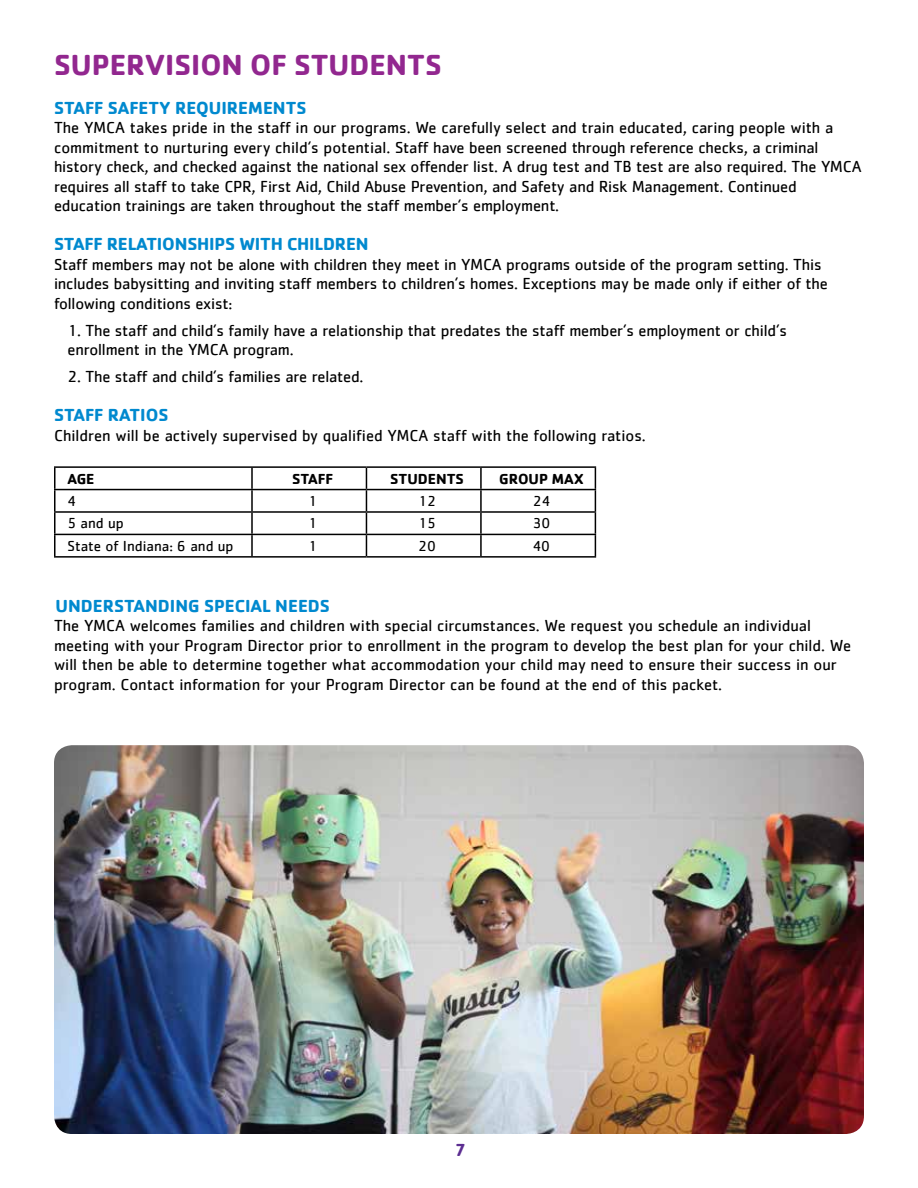
<style>
.page{position:relative;width:918px;height:1188px;background:#fff}
.page>*{position:absolute;margin:0;border:0;box-sizing:border-box;transform-origin:0 0}
.t1{font:700 30px "Cachet";color:#92278f}
.t2{font:700 18px "Cachet";color:#0089cf}
.t3{font:700 18px "Cachet";color:#5c2d91}
.t4{font:16.5px/19.5px "Cachet";letter-spacing:-.01em;color:#000}
.t5{font:15px "Cachet";color:#000}
.t6{font:700 15px "Cachet";color:#000}
</style>
<div class="page">
<hr style="left:54px;top:466px;width:198px;height:2px;background:#000">
<hr style="left:54px;top:468px;width:2px;height:21px;background:#000">
<hr style="left:252px;top:466px;width:114px;height:2px;background:#000">
<hr style="left:251px;top:468px;width:2px;height:21px;background:#000">
<hr style="left:366px;top:466px;width:115px;height:2px;background:#000">
<hr style="left:481px;top:466px;width:115px;height:2px;background:#000">
<hr style="left:480px;top:468px;width:2px;height:21px;background:#000">
<hr style="left:54px;top:489px;width:198px;height:1px;background:#000">
<hr style="left:54px;top:490px;width:2px;height:21px;background:#000">
<hr style="left:252px;top:489px;width:114px;height:1px;background:#000">
<hr style="left:251px;top:490px;width:2px;height:21px;background:#000">
<hr style="left:366px;top:489px;width:115px;height:1px;background:#000">
<hr style="left:481px;top:489px;width:115px;height:1px;background:#000">
<hr style="left:480px;top:490px;width:2px;height:21px;background:#000">
<hr style="left:54px;top:511px;width:198px;height:2px;background:#000">
<hr style="left:54px;top:513px;width:2px;height:21px;background:#000">
<hr style="left:252px;top:511px;width:114px;height:2px;background:#000">
<hr style="left:251px;top:513px;width:2px;height:21px;background:#000">
<hr style="left:366px;top:511px;width:115px;height:2px;background:#000">
<hr style="left:481px;top:511px;width:115px;height:2px;background:#000">
<hr style="left:480px;top:513px;width:2px;height:21px;background:#000">
<hr style="left:54px;top:534px;width:198px;height:1px;background:#000">
<hr style="left:54px;top:535px;width:2px;height:21px;background:#000">
<hr style="left:252px;top:534px;width:114px;height:1px;background:#000">
<hr style="left:251px;top:535px;width:2px;height:21px;background:#000">
<hr style="left:366px;top:534px;width:115px;height:1px;background:#000">
<svg style="left:366px;top:468px;width:1px;height:88px"></svg>
<hr style="left:481px;top:534px;width:115px;height:1px;background:#000">
<hr style="left:480px;top:535px;width:2px;height:21px;background:#000">
<svg style="left:595px;top:468px;width:1px;height:88px"></svg>
<hr style="left:54px;top:556px;width:198px;height:2px;background:#000">
<hr style="left:252px;top:556px;width:114px;height:2px;background:#000">
<hr style="left:366px;top:556px;width:115px;height:2px;background:#000">
<hr style="left:481px;top:556px;width:115px;height:2px;background:#000">
<img style="left:54px;top:745px;width:810px;height:389px">
<h1 class="t1" style="left:54px;top:45px;width:389px">SUPERVISION OF STUDENTS</h1>
<p class="t2" style="left:54px;top:96px;width:254px">STAFF SAFETY REQUIREMENTS</p>
<p class="t4" style="left:54px;top:118px;width:809px">The YMCA takes pride in the staff in our programs. We carefully select and train educated, caring people with a commitment to nurturing every child’s potential. Staff have been screened through reference checks, a criminal history check, and checked against the national sex offender list. A drug test and TB test are also required. The YMCA requires all staff to take CPR, First Aid, Child Abuse Prevention, and Safety and Risk Management. Continued education trainings are taken throughout the staff member’s employment.</p>
<p class="t2" style="left:54px;top:233px;width:316px">STAFF RELATIONSHIPS WITH CHILDREN</p>
<p class="t4" style="left:54px;top:254px;width:775px">Staff members may not be alone with children they meet in YMCA programs outside of the program setting. This includes babysitting and inviting staff members to children’s homes. Exceptions may be made only if either of the following conditions exist:</p>
<p class="t4" style="left:68px;top:320px;width:721px">1. The staff and child’s family have a relationship that predates the staff member’s employment or child’s enrollment in the YMCA program.</p>
<p class="t4" style="left:68px;top:367px;width:297px">2. The staff and child’s families are related.</p>
<p class="t2" style="left:54px;top:404px;width:116px">STAFF RATIOS</p>
<p class="t4" style="left:54px;top:425px;width:593px">Children will be actively supervised by qualified YMCA staff with the following ratios.</p>
<p class="t6" style="left:68px;top:469px;width:29px">AGE</p>
<p class="t6" style="left:292px;top:469px;width:43px">STAFF</p>
<p class="t6" style="left:390px;top:469px;width:75px">STUDENTS</p>
<p class="t6" style="left:499px;top:469px;width:86px">GROUP MAX</p>
<p class="t5" style="left:67px;top:492px;width:10px">4</p>
<p class="t5" style="left:308px;top:492px;width:10px">1</p>
<p class="t5" style="left:418px;top:492px;width:19px">12</p>
<p class="t5" style="left:533px;top:492px;width:19px">24</p>
<p class="t5" style="left:67px;top:515px;width:58px">5 and up</p>
<p class="t5" style="left:308px;top:515px;width:10px">1</p>
<p class="t5" style="left:418px;top:515px;width:19px">15</p>
<p class="t5" style="left:533px;top:515px;width:19px">30</p>
<p class="t5" style="left:68px;top:537px;width:168px">State of Indiana: 6 and up</p>
<p class="t5" style="left:308px;top:537px;width:10px">1</p>
<p class="t5" style="left:418px;top:537px;width:19px">20</p>
<p class="t5" style="left:533px;top:537px;width:19px">40</p>
<p class="t2" style="left:56px;top:594px;width:276px">UNDERSTANDING SPECIAL NEEDS</p>
<p class="t4" style="left:54px;top:616px;width:799px">The YMCA welcomes families and children with special circumstances. We request you schedule an individual meeting with your Program Director prior to enrollment in the program to develop the best plan for your child. We will then be able to determine together what accommodation your child may need to ensure their success in our program. Contact information for your Program Director can be found at the end of this packet.</p>
<p class="t3" style="left:455px;top:1138px;width:13px">7</p>
</div>
